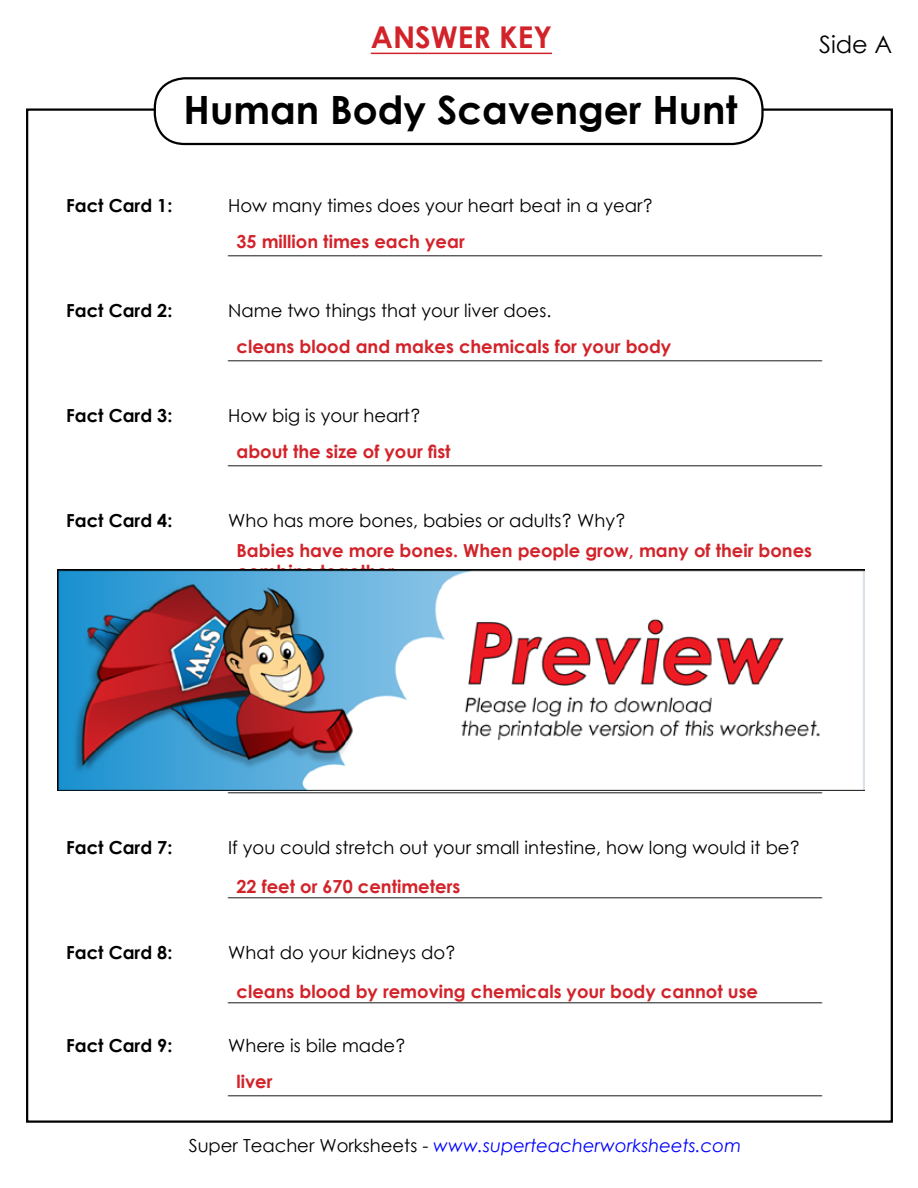
<style>
.page{position:relative;width:918px;height:1188px;background:#fff}
.page>*{position:absolute;margin:0;border:0;box-sizing:border-box;transform-origin:0 0}
.t1{font:700 39px "Century Gothic 2";color:#000}
.t2{font:700 30px "Century Gothic 2";color:#d2232a}
.t3{font:24px "Century Gothic 2";color:#000}
.t4{font:18px "Century Gothic 2";color:#000}
.t5{font:700 18px/21px "Century Gothic 2";color:#d2232a}
.t6{font:700 18px "Century Gothic 2";color:#000}
.t7{font:italic 18px "Century Gothic 2";color:#00f}
.s1{font-style:normal;color:#000}
</style>
<div class="page">
<hr style="left:371px;top:53px;width:181px;height:1px;background:#d2232a">
<div style="left:154px;top:77px;width:610px;height:68px;border:2px solid #000;border-radius:30px"></div>
<img style="left:57px;top:570px;width:808px;height:220px">
<h2 class="t2" style="left:371px;top:15px;width:183px">ANSWER KEY</h2>
<h1 class="t1" style="left:184px;top:81px;width:555px">Human Body Scavenger Hunt</h1>
<h3 class="t3" style="left:819px;top:28px;width:75px">Side A</h3>
<p class="t6" style="left:66px;top:192px;width:108px">Fact Card 1:</p>
<p class="t4" style="left:228px;top:193px;width:427px">How many times does your heart beat in a year?</p>
<p class="t4" style="left:228px;top:235px;width:596px">__________________________________________________________________</p>
<p class="t5" style="left:237px;top:230px;width:230px">35 million times each year</p>
<p class="t6" style="left:66px;top:297px;width:108px">Fact Card 2:</p>
<p class="t4" style="left:228px;top:298px;width:325px">Name two things that your liver does.</p>
<p class="t4" style="left:228px;top:340px;width:596px">__________________________________________________________________</p>
<p class="t5" style="left:237px;top:335px;width:436px">cleans blood and makes chemicals for your body</p>
<p class="t6" style="left:66px;top:402px;width:108px">Fact Card 3:</p>
<p class="t4" style="left:228px;top:403px;width:194px">How big is your heart?</p>
<p class="t4" style="left:228px;top:445px;width:596px">__________________________________________________________________</p>
<p class="t5" style="left:237px;top:440px;width:216px">about the size of your fist</p>
<p class="t6" style="left:66px;top:507px;width:108px">Fact Card 4:</p>
<p class="t4" style="left:228px;top:508px;width:399px">Who has more bones, babies or adults? Why?</p>
<p class="t5" style="left:237px;top:539px;width:577px">Babies have more bones. When people grow, many of their bones combine together.</p>
<p class="t4" style="left:228px;top:772px;width:596px">__________________________________________________________________</p>
<p class="t6" style="left:66px;top:834px;width:108px">Fact Card 7:</p>
<p class="t4" style="left:228px;top:835px;width:574px">If you could stretch out your small intestine, how long would it be?</p>
<p class="t4" style="left:228px;top:877px;width:596px">__________________________________________________________________</p>
<p class="t5" style="left:237px;top:875px;width:225px">22 feet or 670 centimeters</p>
<p class="t6" style="left:66px;top:939px;width:108px">Fact Card 8:</p>
<p class="t4" style="left:228px;top:940px;width:229px">What do your kidneys do?</p>
<p class="t4" style="left:228px;top:982px;width:596px">__________________________________________________________________</p>
<p class="t6" style="left:66px;top:1032px;width:108px">Fact Card 9:</p>
<p class="t4" style="left:228px;top:1033px;width:179px">Where is bile made?</p>
<p class="t5" style="left:237px;top:980px;width:523px">cleans blood by removing chemicals your body cannot use</p>
<p class="t5" style="left:237px;top:1070px;width:38px">liver</p>
<p class="t4" style="left:228px;top:1075px;width:596px">__________________________________________________________________</p>
<p class="t7" style="left:189px;top:1133px;width:554px"><span class="s1">Super Teacher Worksheets -</span> www.superteacherworksheets.com</p>
</div>
